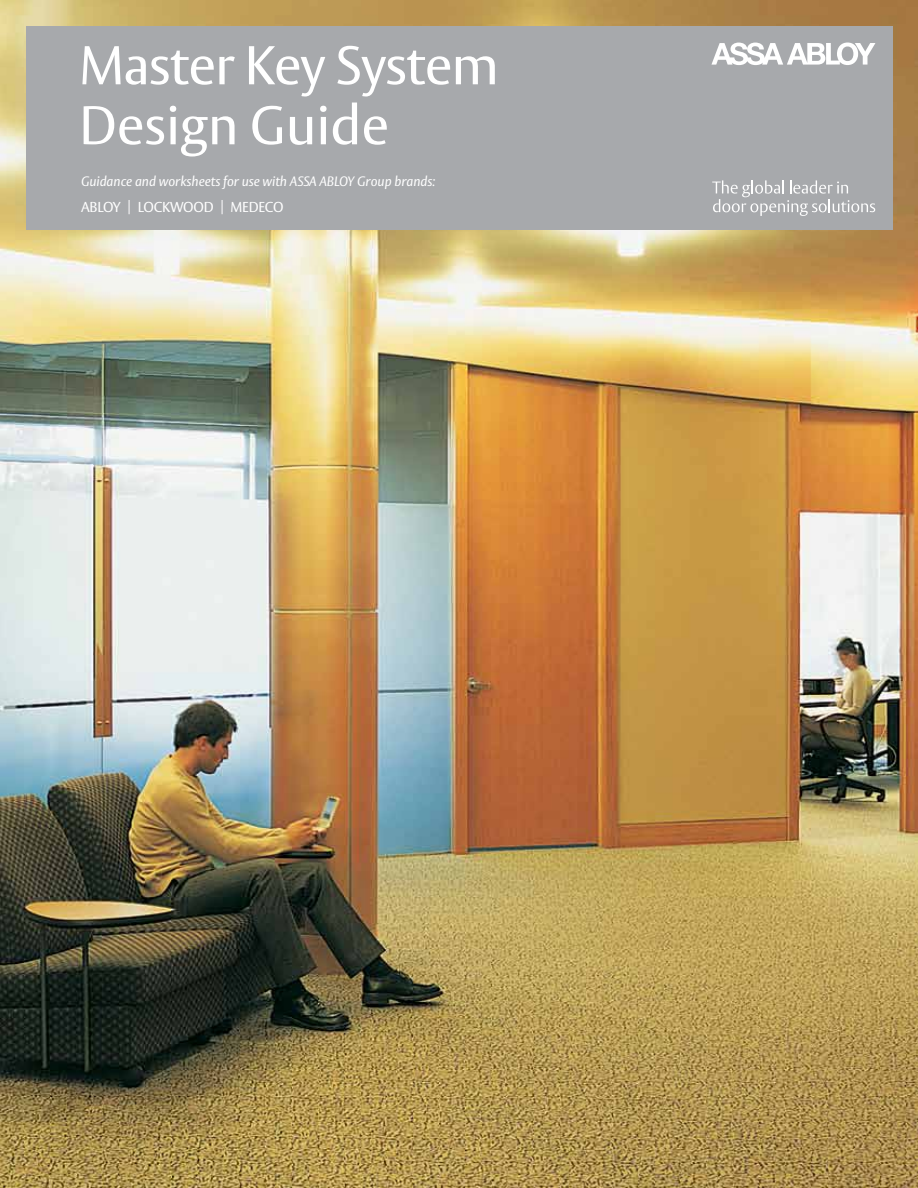
<style>
.page{position:relative;width:918px;height:1188px;background:#fff}
.page>*{position:absolute;margin:0;border:0;box-sizing:border-box;transform-origin:0 0}
.t1{font:54px/60px "ASSA Vesta";letter-spacing:-.015em;color:#fff}
.t2{font:14.25px "ASSA Vesta";letter-spacing:-.015em;color:#fff}
.t3{font:italic 13.5px "ASSA Vesta";letter-spacing:-.005em;color:#fff}
.s1{font-weight:300}
</style>
<div class="page">
<img style="left:0;top:0;width:918px;height:1188px">
<div style="left:26px;top:26px;width:866px;height:204px;background:#a7a9ac"></div>
<svg style="left:712px;top:180px;width:163px;height:36px"></svg>
<svg style="left:711px;top:43px;width:164px;height:22px"></svg>
<h1 class="t1" style="left:79px;top:38px;width:421px">Master Key System<br>Design Guide</h1>
<p class="t3" style="left:81px;top:173px;width:356px">Guidance and worksheets for use with ASSA ABLOY Group brands:</p>
<p class="t2" style="left:81px;top:199px;width:204px">ABLOY <span class="s1">|</span> LOCKWOOD <span class="s1">|</span> MEDECO</p>
</div>
